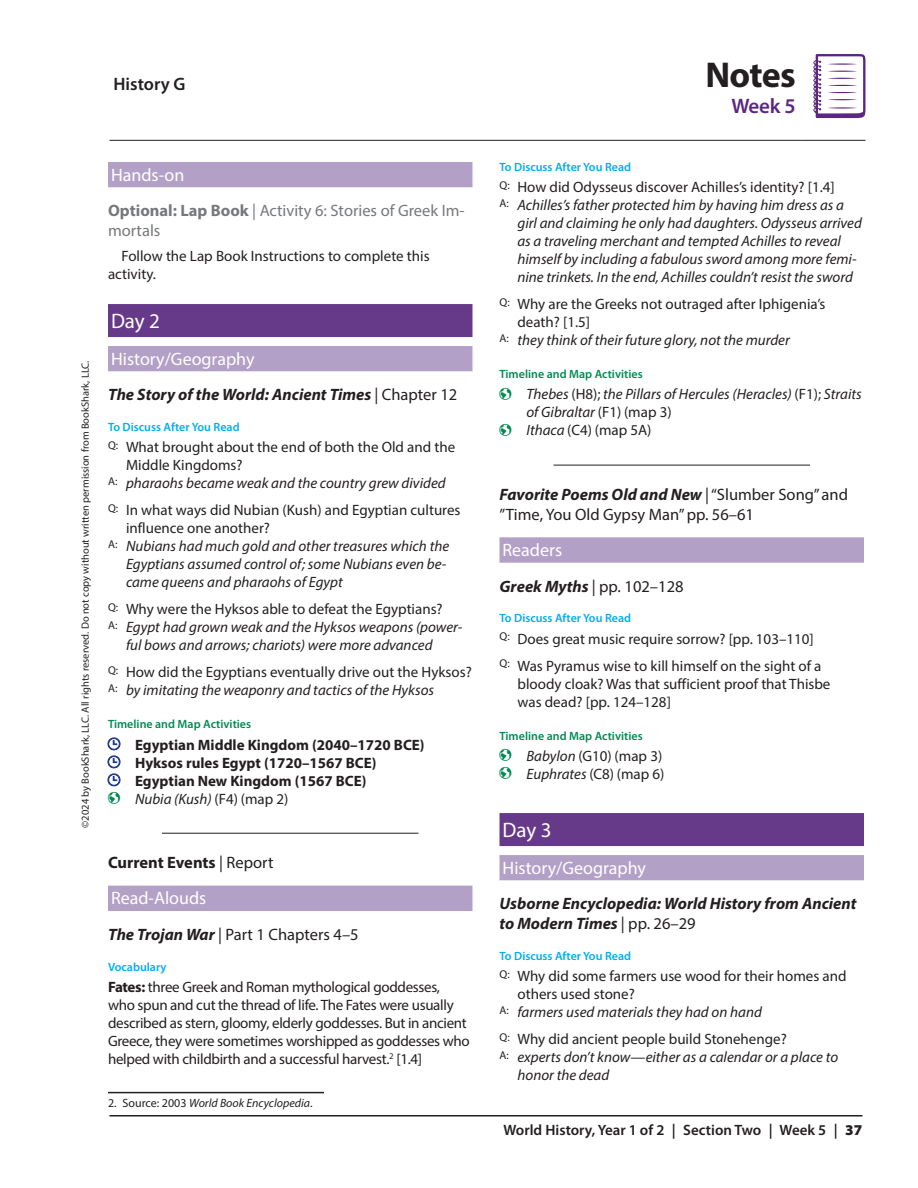
<style>
.page{position:relative;width:918px;height:1188px;background:#fff}
.page>*{position:absolute;margin:0;border:0;box-sizing:border-box;transform-origin:0 0}
.t1{font:700 36px "Myriad Pro";letter-spacing:-.02em;color:#231f20}
.Day_Heading__6pts_after{font:21px "Myriad Pro";letter-spacing:-.005em;color:#fff}
.t2{font:600 21px "Myriad Pro";color:#5c2781}
.Heading_1__6_pts_after{font:18px "Myriad Pro";color:#fff}
.t3{font:600 18px "Myriad Pro";color:#231f20}
.Book_Titles_and_Assignments__4_5_pts_aft{font:16.5px/19.8px "Myriad Pro";color:#231f20}
.Book_Titles_and_Assignments__4_5_pts_aft-2{font:italic 700 16.5px/19.8px "Myriad Pro";color:#231f20}
.Book_Titles_and_Assignments_Pipeline_non{font:16.5px/19.8px "Myriad Pro";color:#76787b}
.Book_Titles_and_Assignments_Pipeline_non-2{font:700 16.5px "Myriad Pro";letter-spacing:-.005em;color:#231f20}
.Answer_Style__6_pts_after{font:italic 15px/18px "Myriad Pro";color:#231f20}
.Question_Style{font:15px/18px "Myriad Pro";color:#231f20}
.Unfamiliar_Words__6_pts_after{font:15px/18px "Myriad Pro";letter-spacing:-.02em;color:#231f20}
.Question_Style__6_pts_after{font:15px/18px "Myriad Pro";color:#231f20}
.Timeline__no_figure{font:700 15px "Myriad Pro";color:#231f20}
.Map_Assignment{font:italic 15px/18px "Myriad Pro";color:#231f20}
.BodyText__6_pts_after{font:15px/18px "Myriad Pro";color:#231f20}
.t4{font:600 15px "Myriad Pro";color:#231f20}
.Map_Assignment__6_pts_after{font:15px "Myriad Pro";color:#231f20}
.Map_Assignment__6_pts_after-2{font:italic 15px "Myriad Pro";color:#231f20}
.Map_Assignment-2{font:15px "Myriad Pro";color:#231f20}
.Heading_2__6_pts_after{font:600 12px "Myriad Pro";color:#00aeef}
.Heading_2__6_pts_after___green{font:600 12px "Myriad Pro";color:#008a52}
.footnote{font:italic 12px "Myriad Pro";color:#231f20}
.t5{font:10.5px "Myriad Pro";color:#231f20}
.s1{font-weight:700}
.s2{font-weight:400;font-style:normal}
.s3{color:#008a52}
.s4{font-style:normal}
.s5{font-weight:400}
.s6{font-weight:700;font-style:italic}
.s7{font-style:italic}
.s8{font-weight:900}
</style>
<div class="page">
<div style="left:108px;top:162px;width:364px;height:26px;background:#b3a0c7"></div>
<div style="left:108px;top:304px;width:364px;height:33px;background:#673a89"></div>
<div style="left:108px;top:346px;width:364px;height:26px;background:#b3a0c7"></div>
<hr style="left:162px;top:833px;width:256px;height:1px;background:#231f20">
<div style="left:108px;top:886px;width:364px;height:25px;background:#b3a0c7"></div>
<hr style="left:108px;top:1092px;width:216px;height:1px;background:#231f20">
<hr style="left:554px;top:465px;width:256px;height:1px;background:#231f20">
<div style="left:500px;top:537px;width:364px;height:26px;background:#b3a0c7"></div>
<div style="left:500px;top:813px;width:364px;height:33px;background:#673a89"></div>
<div style="left:500px;top:855px;width:364px;height:26px;background:#b3a0c7"></div>
<hr style="left:110px;top:1115px;width:752px;height:2px;background:#231f20">
<svg style="left:111px;top:118px;width:754px;height:22px"></svg>
<hr style="left:110px;top:140px;width:262px;height:1px;background:#231f20">
<hr style="left:372px;top:140px;width:430px;height:1px;background:#231f20">
<hr style="left:802px;top:140px;width:64px;height:1px;background:#231f20">
<svg style="left:813px;top:54px;width:53px;height:64px"></svg>
<p class="t3" style="left:113px;top:72px;width:74px">History G</p>
<p class="t5" style="left:79px;top:828px;width:469px;rotate:-90deg">©2024 by BookShark, LLC. All rights reserved. Do not copy without written permission from BookShark, LLC.</p>
<p class="Heading_1__6_pts_after" style="left:111px;top:164px;width:75px">Hands-on</p>
<p class="Book_Titles_and_Assignments_Pipeline_non" style="left:108px;top:201px;width:358px"><span class="s1">Optional: Lap Book</span> | Activity 6: Stories of Greek Im&shy;mortals</p>
<p class="BodyText__6_pts_after" style="left:108px;top:247px;width:323px;text-indent:14px">Follow the Lap Book Instructions to complete this activity.</p>
<p class="Day_Heading__6pts_after" style="left:111px;top:308px;width:51px">Day 2</p>
<p class="Heading_1__6_pts_after" style="left:111px;top:348px;width:145px">History/Geography</p>
<p class="Book_Titles_and_Assignments__4_5_pts_aft-2" style="left:108px;top:384px;width:351px">The Story of the World: Ancient Times <span class="s2">| Chapter 12</span></p>
<p class="Heading_2__6_pts_after" style="left:108px;top:419px;width:133px">To Discuss After You Read</p>
<p class="Question_Style" style="left:126px;top:438px;width:331px;text-indent:-18px"><sup>Q:</sup> What brought about the end of both the Old and the<br>Middle Kingdoms?</p>
<p class="Answer_Style__6_pts_after" style="left:108px;top:474px;width:339px"><sup>A:</sup> pharaohs became weak and the country grew divided</p>
<p class="Question_Style" style="left:126px;top:501px;width:336px;text-indent:-18px"><sup>Q:</sup> In what ways did Nubian (Kush) and Egyptian cultures influence one another?</p>
<p class="Answer_Style__6_pts_after" style="left:126px;top:537px;width:325px;text-indent:-18px"><sup>A:</sup> Nubians had much gold and other treasures which the<br>Egyptians assumed control of; some Nubians even be&shy;came queens and pharaohs of Egypt</p>
<p class="Question_Style" style="left:108px;top:600px;width:336px"><sup>Q:</sup> Why were the Hyksos able to defeat the Egyptians?</p>
<p class="Answer_Style__6_pts_after" style="left:126px;top:618px;width:338px;text-indent:-18px"><sup>A:</sup> Egypt had grown weak and the Hyksos weapons (power&shy;ful bows and arrows; chariots) were more advanced</p>
<p class="Question_Style" style="left:108px;top:663px;width:365px"><sup>Q:</sup> How did the Egyptians eventually drive out the Hyksos?</p>
<p class="Answer_Style__6_pts_after" style="left:108px;top:681px;width:328px"><sup>A:</sup> by imitating the weaponry and tactics of the Hyksos</p>
<p class="Heading_2__6_pts_after___green" style="left:108px;top:717px;width:145px">Timeline and Map Activities</p>
<p class="Timeline__no_figure" style="left:135px;top:735px;width:291px">Egyptian Middle Kingdom (2040–1720 BCE)</p>
<p class="Timeline__no_figure" style="left:135px;top:753px;width:243px">Hyksos rules Egypt (1720–1567 BCE)</p>
<p class="Timeline__no_figure" style="left:135px;top:771px;width:233px">Egyptian New Kingdom (1567 BCE)</p>
<p class="Map_Assignment__6_pts_after-2" style="left:108px;top:789px;width:182px"><span class="s3">✓</span> Nubia (Kush) <span class="s4">(F4) (map 2)</span></p>
<p class="Book_Titles_and_Assignments_Pipeline_non-2" style="left:108px;top:852px;width:167px">Current Events <span class="s5">| Report</span></p>
<p class="Heading_1__6_pts_after" style="left:111px;top:887px;width:97px">Read-Alouds</p>
<p class="Book_Titles_and_Assignments__4_5_pts_aft" style="left:108px;top:924px;width:252px"><span class="s6">The Trojan War</span> | Part 1 Chapters 4–5</p>
<p class="Heading_2__6_pts_after" style="left:108px;top:959px;width:60px">Vocabulary</p>
<p class="Unfamiliar_Words__6_pts_after" style="left:108px;top:978px;width:363px"><span class="s1">Fates:</span> three Greek and Roman mythological goddesses, who spun and cut the thread of life. The Fates were usually described as stern, gloomy, elderly goddesses. But in ancient Greece, they were sometimes worshipped as goddesses who helped with childbirth and a successful harvest.<sup>2</sup> [1.4]</p>
<p class="footnote" style="left:108px;top:1096px;width:206px"><span class="s4">2. Source: 2003</span> World Book Encyclopedia<span class="s4">.</span></p>
<h1 class="t1" style="left:705px;top:52px;width:92px">Notes</h1>
<h2 class="t2" style="left:731px;top:92px;width:66px">Week 5</h2>
<p class="Heading_2__6_pts_after" style="left:500px;top:159px;width:133px">To Discuss After You Read</p>
<p class="Question_Style" style="left:500px;top:178px;width:337px"><sup>Q:</sup> How did Odysseus discover Achilles’s identity? [1.4]</p>
<p class="Answer_Style__6_pts_after" style="left:518px;top:196px;width:346px;text-indent:-18px"><sup>A:</sup> Achilles’s father protected him by having him dress as a girl and claiming he only had daughters. Odysseus arrived as a traveling merchant and tempted Achilles to reveal himself by including a fabulous sword among more femi&shy;nine trinkets. In the end, Achilles couldn’t resist the sword</p>
<p class="Question_Style" style="left:518px;top:295px;width:309px;text-indent:-18px"><sup>Q:</sup> Why are the Greeks not outraged after Iphigenia’s death? [1.5]</p>
<p class="Answer_Style__6_pts_after" style="left:500px;top:331px;width:292px"><sup>A:</sup> they think of their future glory, not the murder</p>
<p class="Heading_2__6_pts_after___green" style="left:500px;top:367px;width:145px">Timeline and Map Activities</p>
<p class="Map_Assignment" style="left:526px;top:385px;width:337px;text-indent:-27px"><span class="s3">✓</span> Thebes <span class="s4">(H8);</span> the Pillars of Hercules (Heracles) <span class="s4">(F1);</span> Straits of Gibraltar <span class="s4">(F1) (map 3)</span></p>
<p class="Map_Assignment__6_pts_after" style="left:500px;top:421px;width:153px"><span class="s3">✓</span> <span class="s7">Ithaca</span> (C4) (map 5A)</p>
<p class="Book_Titles_and_Assignments__4_5_pts_aft" style="left:500px;top:485px;width:350px"><span class="s6">Favorite Poems Old and New</span> | “Slumber Song” and ”Time, You Old Gypsy Man” pp. 56–61</p>
<p class="Heading_1__6_pts_after" style="left:502px;top:539px;width:61px">Readers</p>
<p class="Book_Titles_and_Assignments__4_5_pts_aft" style="left:500px;top:576px;width:186px"><span class="s6">Greek Myths</span> | pp. 102–128</p>
<p class="Heading_2__6_pts_after" style="left:500px;top:611px;width:133px">To Discuss After You Read</p>
<p class="Question_Style__6_pts_after" style="left:500px;top:629px;width:316px"><sup>Q:</sup> Does great music require sorrow? [pp. 103–110]</p>
<p class="Question_Style__6_pts_after" style="left:518px;top:656px;width:315px;text-indent:-18px"><sup>Q:</sup> Was Pyramus wise to kill himself on the sight of a bloody cloak? Was that sufficient proof that Thisbe was dead? [pp. 124–128]</p>
<p class="Heading_2__6_pts_after___green" style="left:500px;top:728px;width:145px">Timeline and Map Activities</p>
<p class="Map_Assignment-2" style="left:500px;top:747px;width:164px"><span class="s3">✓</span> <span class="s7">Babylon</span> (G10) (map 3)</p>
<p class="Map_Assignment__6_pts_after" style="left:500px;top:765px;width:166px"><span class="s3">✓</span> <span class="s7">Euphrates</span> (C8) (map 6)</p>
<p class="Day_Heading__6pts_after" style="left:503px;top:817px;width:51px">Day 3</p>
<p class="Heading_1__6_pts_after" style="left:502px;top:857px;width:145px">History/Geography</p>
<p class="Book_Titles_and_Assignments__4_5_pts_aft-2" style="left:500px;top:893px;width:359px">Usborne Encyclopedia: World History from Ancient to Modern Times <span class="s2">| pp. 26–29</span></p>
<p class="Heading_2__6_pts_after" style="left:500px;top:948px;width:133px">To Discuss After You Read</p>
<p class="Question_Style" style="left:518px;top:967px;width:331px;text-indent:-18px"><sup>Q:</sup> Why did some farmers use wood for their homes and others used stone?</p>
<p class="Answer_Style__6_pts_after" style="left:500px;top:1003px;width:264px"><sup>A:</sup> farmers used materials they had on hand</p>
<p class="Question_Style" style="left:500px;top:1030px;width:289px"><sup>Q:</sup> Why did ancient people build Stonehenge?</p>
<p class="Answer_Style__6_pts_after" style="left:518px;top:1048px;width:322px;text-indent:-18px"><sup>A:</sup> experts don’t know—either as a calendar or a place to honor the dead</p>
<p class="t4" style="left:503px;top:1120px;width:361px">World History, Year 1 of 2 | Section Two | Week 5 | <span class="s8">37</span></p>
</div>
